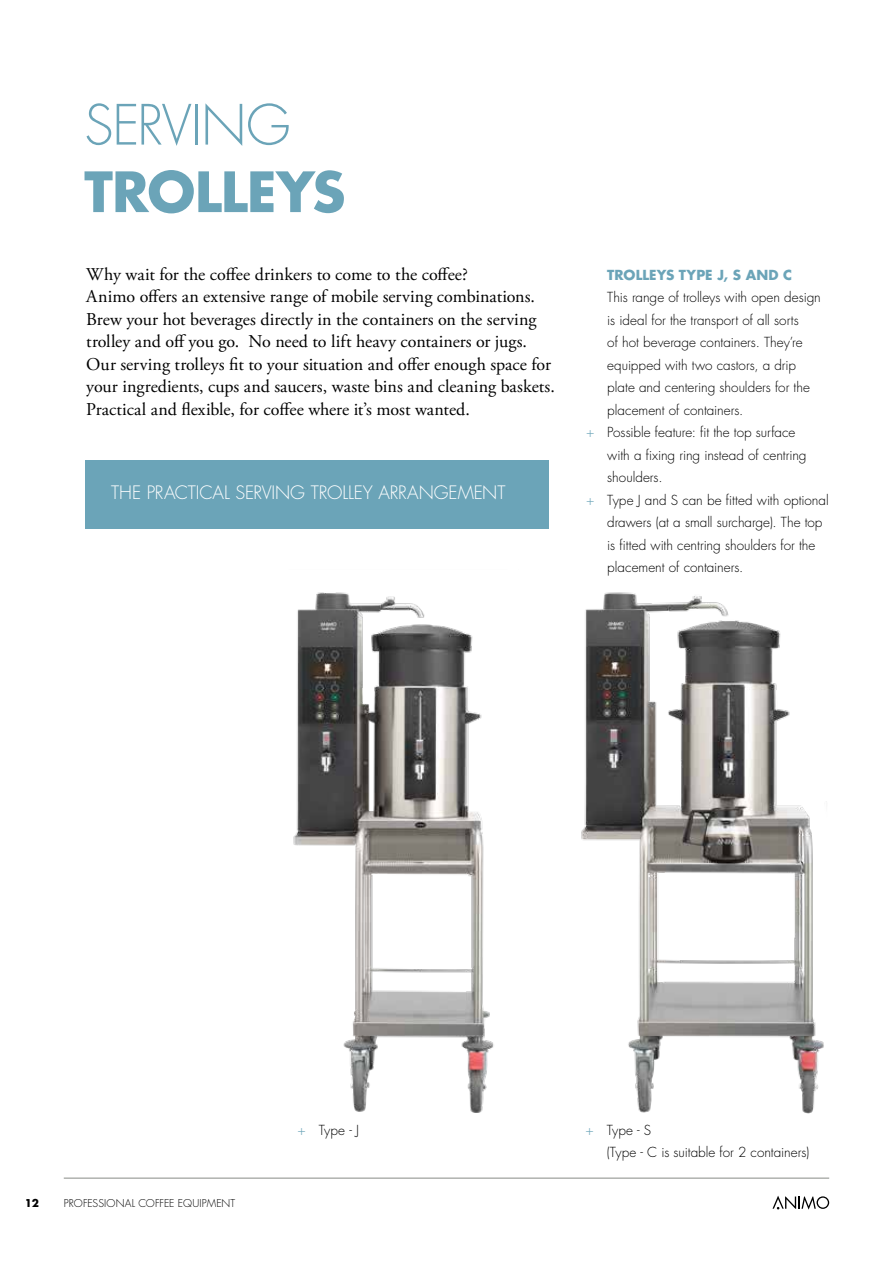
<style>
.page{position:relative;width:893px;height:1263px;background:#fff}
.page>*{position:absolute;margin:0;border:0;box-sizing:border-box;transform-origin:0 0}
.t1{font:700 54px "Futura Std";letter-spacing:-.015em;color:#6ba4b8}
.t2{font:300 54px "Futura Std";letter-spacing:-.025em;color:#6ba4b8}
.t3{font:18px/22.5px "Adobe Garamond Pro";color:#000}
.t4{font:300 18px "Futura Std";letter-spacing:-.01em;color:#fff}
.t5{font:300 13.5px/22.5px "Futura Std";color:#000}
.t6{font:700 13.5px "Futura Std";letter-spacing:.005em;color:#6ba4b8}
.t7{font:300 10.5px "Futura Std";letter-spacing:.01em;color:#000}
.t8{font:700 10.5px "Futura Std";color:#000}
.s1{color:#6ba4b8}
</style>
<div class="page">
<svg style="left:772px;top:1195px;width:57px;height:14px"></svg>
<hr style="left:64px;top:1178px;width:765px;height:1px;background:#888c86">
<div style="left:85px;top:460px;width:464px;height:68px;background:#6ba4b8"></div>
<img style="left:581px;top:592px;width:243px;height:522px">
<img style="left:293px;top:592px;width:201px;height:521px">
<h1 class="t2" style="left:84px;top:92px;width:208px">SERVING</h1>
<h1 class="t1" style="left:84px;top:156px;width:263px">TROLLEYS</h1>
<p class="t3" style="left:86px;top:263px;width:470px">Why wait for the coffee drinkers to come to the coffee?<br>Animo offers an extensive range of mobile serving combinations.<br>Brew your hot beverages directly in the containers on the serving trolley and off you go. No need to lift heavy containers or jugs.<br>Our serving trolleys fit to your situation and offer enough space for your ingredients, cups and saucers, waste bins and cleaning baskets.<br>Practical and flexible, for coffee where it’s most wanted.</p>
<h2 class="t4" style="left:111px;top:482px;width:396px">THE PRACTICAL SERVING TROLLEY ARRANGEMENT</h2>
<p class="t6" style="left:607px;top:266px;width:186px">TROLLEYS TYPE J, S AND C</p>
<p class="t5" style="left:607px;top:286px;width:215px">This range of trolleys with open design</p>
<p class="t5" style="left:607px;top:309px;width:193px">is ideal for the transport of all sorts</p>
<p class="t5" style="left:607px;top:331px;width:197px">of hot beverage containers. They’re</p>
<p class="t5" style="left:607px;top:354px;width:190px">equipped with two castors, a drip</p>
<p class="t5" style="left:607px;top:376px;width:204px">plate and centering shoulders for the</p>
<p class="t5" style="left:607px;top:399px;width:138px">placement of containers.</p>
<p class="t5" style="left:586px;top:421px;width:211px"><span class="s1">+</span> Possible feature: fit the top surface</p>
<p class="t5" style="left:607px;top:444px;width:201px">with a fixing ring instead of centring</p>
<p class="t5" style="left:607px;top:466px;width:57px">shoulders.</p>
<p class="t5" style="left:586px;top:489px;width:244px"><span class="s1">+</span> Type J and S can be fitted with optional</p>
<p class="t5" style="left:607px;top:511px;width:217px">drawers (at a small surcharge). The top</p>
<p class="t5" style="left:607px;top:534px;width:210px">is fitted with centring shoulders for the</p>
<p class="t5" style="left:607px;top:556px;width:138px">placement of containers.</p>
<p class="t8" style="left:25px;top:1196px;width:16px">12</p>
<p class="t7" style="left:64px;top:1197px;width:173px">PROFESSIONAL COFFEE EQUIPMENT</p>
<p class="t5" style="left:298px;top:1119px;width:63px"><span class="s1">+</span> Type - J</p>
<p class="t5" style="left:607px;top:1119px;width:204px;text-indent:-21px"><span class="s1">+</span> Type - S<br>(Type - C is suitable for 2 containers)</p>
</div>
